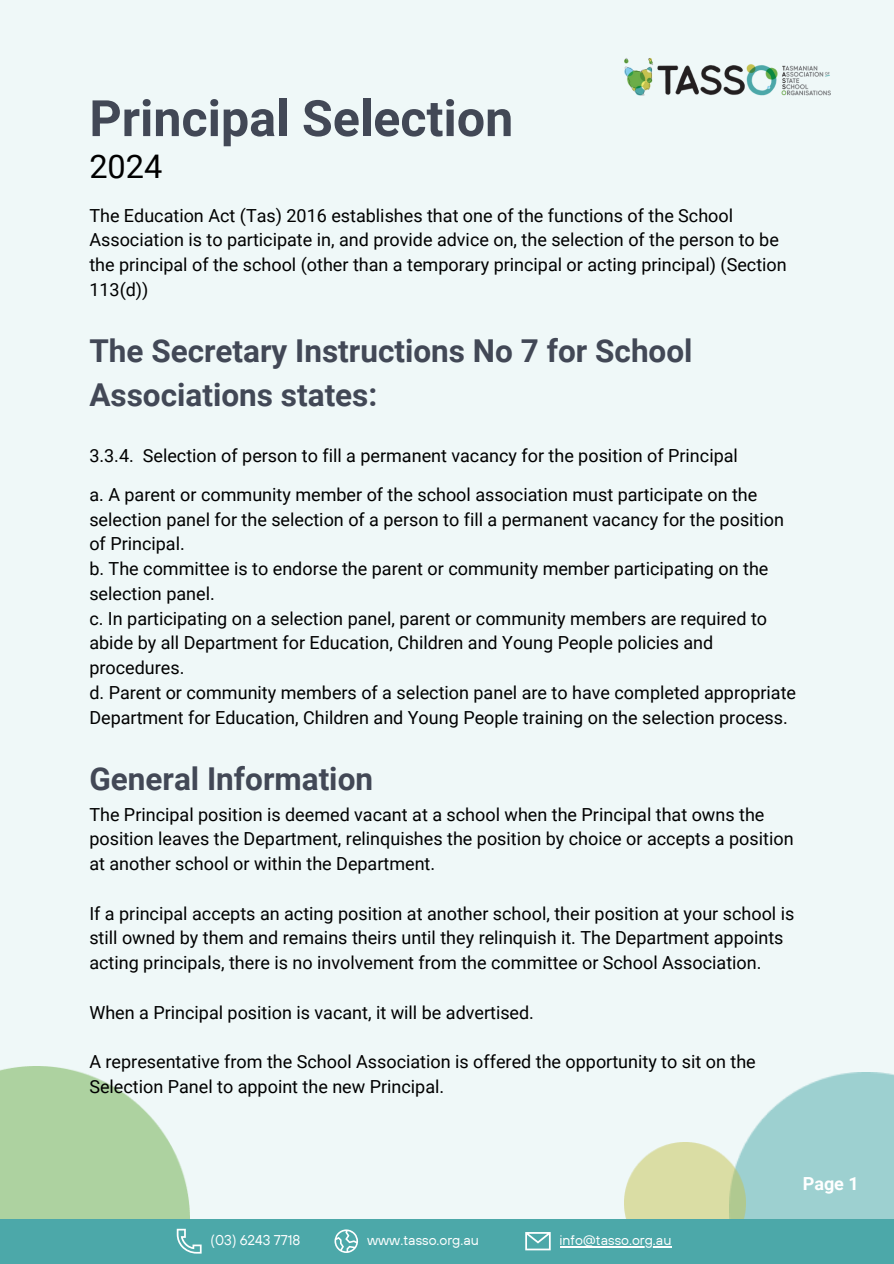
<style>
.page{position:relative;width:894px;height:1264px;background:#fff}
.page>*{position:absolute;margin:0;border:0;box-sizing:border-box;transform-origin:0 0}
.t1{font:700 50.1px "Roboto";color:#424856}
.t2{font:32.55px "Roboto";color:#000}
.t3{font:700 31.5px/43.8px "Roboto";color:#424856}
.t4{font:18px/24.8px "Roboto";color:#000}
.t5{font:700 18px "Roboto";color:#fff}
.t6{font:14.1px "TT Hoves";color:#fff}
</style>
<div class="page">
<div style="left:0;top:0;width:893px;height:1263px;background:#eff8f8"></div>
<img style="left:745px;top:1072px;width:148px;height:146px">
<img style="left:624px;top:1142px;width:121px;height:76px">
<img style="left:0;top:1066px;width:189px;height:152px">
<div style="left:0;top:1218px;width:893px;height:45px;background:#4ca8a9"></div>
<svg style="left:334px;top:1229px;width:24px;height:23px"></svg>
<svg style="left:177px;top:1228px;width:24px;height:25px"></svg>
<svg style="left:525px;top:1232px;width:25px;height:17px"></svg>
<hr style="left:559px;top:1245px;width:112px;height:1px;background:#fff">
<img style="left:624px;top:58px;width:206px;height:38px">
<h5 class="t1" style="left:89px;top:90px;width:425px">Principal Selection</h5>
<h2 class="t2" style="left:89px;top:148px;width:74px">2024</h2>
<h5 class="t4" style="left:89px;top:203px;width:698px">The Education Act (Tas) 2016 establishes that one of the functions of the School Association is to participate in, and provide advice on, the selection of the person to be the principal of the school (other than a temporary principal or acting principal) (Section 113(d))</h5>
<p class="t3" style="left:89px;top:329px;width:604px">The Secretary Instructions No 7 for School<br>Associations states:</p>
<h2 class="t4" style="left:89px;top:443px;width:650px">3.3.4. Selection of person to fill a permanent vacancy for the position of Principal</h2>
<h5 class="t4" style="left:89px;top:482px;width:708px">a. A parent or community member of the school association must participate on the selection panel for the selection of a person to fill a permanent vacancy for the position of Principal.<br>b. The committee is to endorse the parent or community member participating on the selection panel.<br>c. In participating on a selection panel, parent or community members are required to abide by all Department for Education, Children and Young People policies and procedures.<br>d. Parent or community members of a selection panel are to have completed appropriate Department for Education, Children and Young People training on the selection process.</h5>
<p class="t3" style="left:89px;top:757px;width:285px">General Information</p>
<h5 class="t4" style="left:89px;top:802px;width:705px">The Principal position is deemed vacant at a school when the Principal that owns the position leaves the Department, relinquishes the position by choice or accepts a position at another school or within the Department.</h5>
<h5 class="t4" style="left:89px;top:901px;width:706px">If a principal accepts an acting position at another school, their position at your school is still owned by them and remains theirs until they relinquish it. The Department appoints acting principals, there is no involvement from the committee or School Association.</h5>
<h5 class="t4" style="left:89px;top:1000px;width:446px">When a Principal position is vacant, it will be advertised.</h5>
<p class="t4" style="left:89px;top:1049px;width:667px">A representative from the School Association is offered the opportunity to sit on the<br>Selection Panel to appoint the new Principal.</p>
<p class="t6" style="left:210px;top:1230px;width:91px">(03) 6243 7718</p>
<h1 class="t6" style="left:367px;top:1230px;width:113px">www.tasso.org.au</h1>
<h3 class="t6" style="left:559px;top:1230px;width:113px">info@tasso.org.au</h3>
<h4 class="t5" style="left:802px;top:1173px;width:58px">Page 1</h4>
</div>
